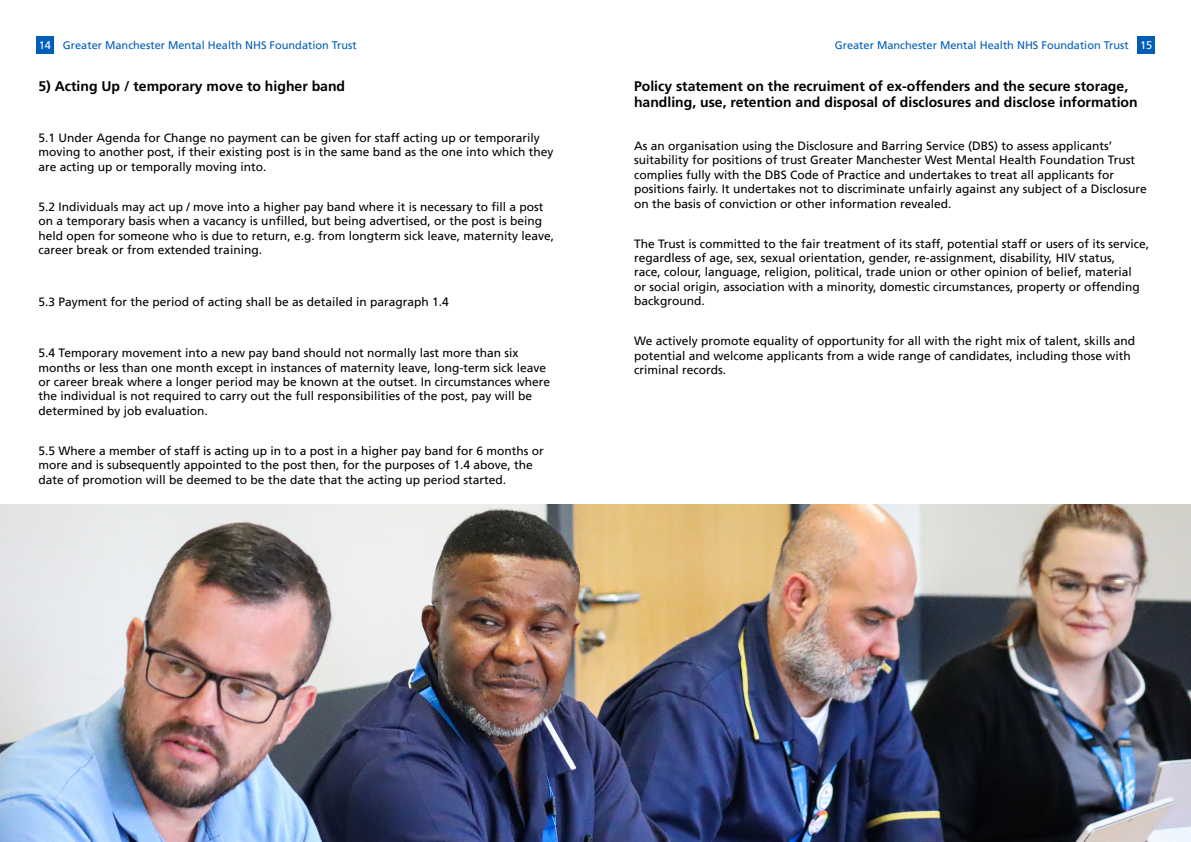
<style>
.page{position:relative;width:1191px;height:842px;background:#fff}
.page>*{position:absolute;margin:0;border:0;box-sizing:border-box;transform-origin:0 0}
.t1{font:700 14px/16.8px "Frutiger LT Pro";color:#000}
.t2{font:12px/14.4px "Frutiger";color:#000}
.t3{font:11px "Frutiger";color:#005eb8}
.s1{color:#fff}
</style>
<div class="page">
<div style="left:36px;top:36px;width:18px;height:18px;background:#005eb8"></div>
<div style="left:1137px;top:36px;width:18px;height:18px;background:#005eb8"></div>
<img style="left:0;top:505px;width:1191px;height:337px">
<p class="t3" style="left:39px;top:39px;width:320px"><span class="s1">14</span> Greater Manchester Mental Health NHS Foundation Trust</p>
<p class="t3" style="left:835px;top:39px;width:319px">Greater Manchester Mental Health NHS Foundation Trust <span class="s1">15</span></p>
<p class="t1" style="left:39px;top:77px;width:308px">5) Acting Up / temporary move to higher band</p>
<p class="t2" style="left:39px;top:131px;width:516px">5.1 Under Agenda for Change no payment can be given for staff acting up or temporarily moving to another post, if their existing post is in the same band as the one into which they are acting up or temporally moving into.</p>
<p class="t2" style="left:39px;top:200px;width:517px">5.2 Individuals may act up / move into a higher pay band where it is necessary to fill a post on a temporary basis when a vacancy is unfilled, but being advertised, or the post is being held open for someone who is due to return, e.g. from longterm sick leave, maternity leave, career break or from extended training.</p>
<p class="t2" style="left:39px;top:294px;width:412px">5.3 Payment for the period of acting shall be as detailed in paragraph 1.4</p>
<p class="t2" style="left:39px;top:346px;width:513px">5.4 Temporary movement into a new pay band should not normally last more than six months or less than one month except in instances of maternity leave, long-term sick leave or career break where a longer period may be known at the outset. In circumstances where the individual is not required to carry out the full responsibilities of the post, pay will be determined by job evaluation.</p>
<p class="t2" style="left:39px;top:444px;width:507px">5.5 Where a member of staff is acting up in to a post in a higher pay band for 6 months or more and is subsequently appointed to the post then, for the purposes of 1.4 above, the date of promotion will be deemed to be the date that the acting up period started.</p>
<p class="t1" style="left:634px;top:77px;width:505px">Policy statement on the recruiment of ex-offenders and the secure storage, handling, use, retention and disposal of disclosures and disclose information</p>
<p class="t2" style="left:634px;top:139px;width:514px">As an organisation using the Disclosure and Barring Service (DBS) to assess applicants’ suitability for positions of trust Greater Manchester West Mental Health Foundation Trust complies fully with the DBS Code of Practice and undertakes to treat all applicants for positions fairly. It undertakes not to discriminate unfairly against any subject of a Disclosure on the basis of conviction or other information revealed.</p>
<p class="t2" style="left:634px;top:236px;width:516px">The Trust is committed to the fair treatment of its staff, potential staff or users of its service, regardless of age, sex, sexual orientation, gender, re-assignment, disability, HIV status,<br>race, colour, language, religion, political, trade union or other opinion of belief, material<br>or social origin, association with a minority, domestic circumstances, property or offending background.</p>
<p class="t2" style="left:634px;top:334px;width:503px">We actively promote equality of opportunity for all with the right mix of talent, skills and potential and welcome applicants from a wide range of candidates, including those with criminal records.</p>
</div>
